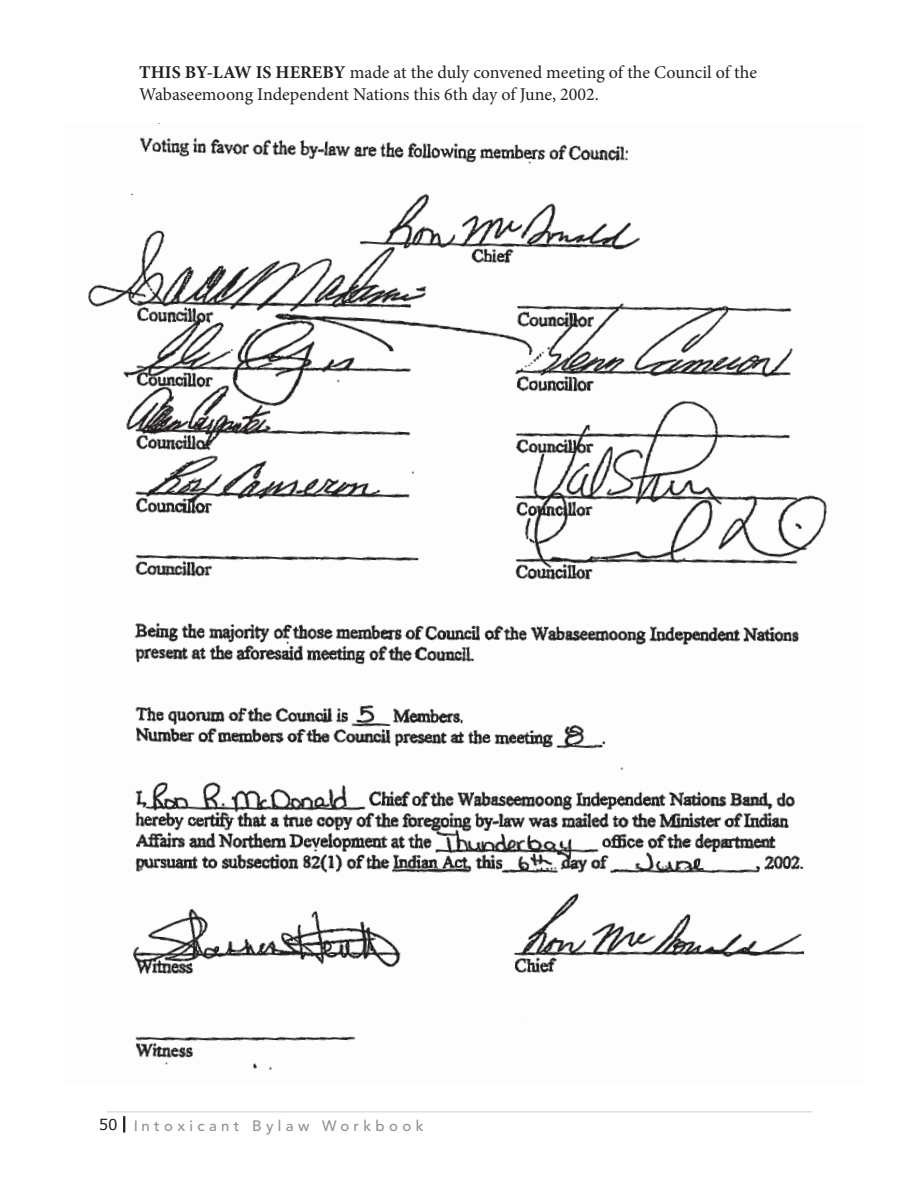
<style>
.page{position:relative;width:918px;height:1188px;background:#fff}
.page>*{position:absolute;margin:0;border:0;box-sizing:border-box;transform-origin:0 0}
.t1{font:18px/21.6px "Minion Pro";color:#231f20}
.t2{font:16.5px "Calibri";letter-spacing:.275em;color:#929497}
.t3{font:500 15px "Avenir";letter-spacing:.29em;color:#231f20}
.s1{font-weight:700}
.s2{font-weight:700;color:#231f20}
.s3{font-family:"Verdana";font-weight:400}
</style>
<div class="page">
<img style="left:88px;top:137px;width:740px;height:933px">
<hr style="left:107px;top:1111px;width:705px;height:2px;background:#231f20">
<svg style="left:123px;top:1116px;width:2px;height:17px"></svg>
<p class="t1" style="left:139px;top:62px;width:619px"><span class="s1">THIS BY-LAW IS HEREBY</span> made at the duly convened meeting of the Council of the<br>Wabaseemoong Independent Nations this 6th day of June, 2002.</p>
<p class="t2" style="left:82px;top:1111px;width:326px"><span class="s2">46|</span>Intoxicant Bylaw Workbook</p>
<p class="t3" style="left:99px;top:1117px;width:326px"><span class="s3">50</span> Intoxicant Bylaw Workbook</p>
</div>
